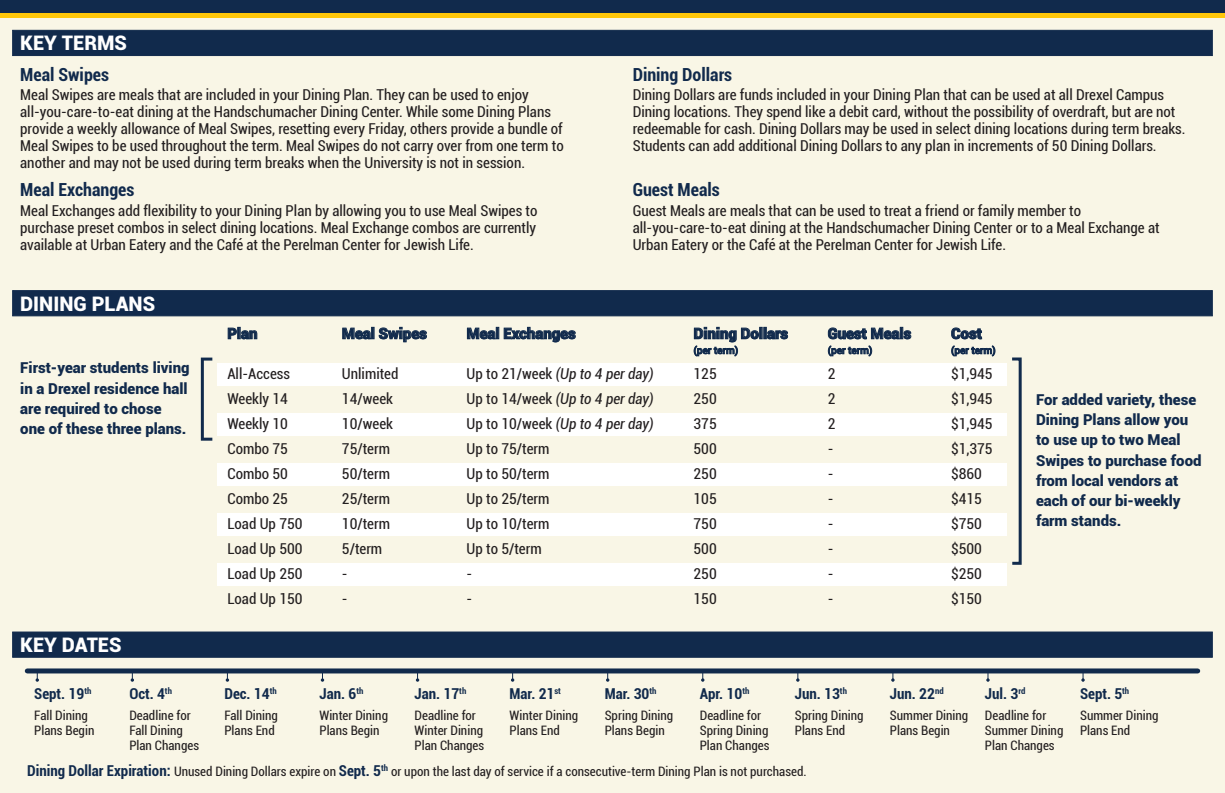
<style>
.page{position:relative;width:1225px;height:793px;background:#fff}
.page>*{position:absolute;margin:0;border:0;box-sizing:border-box;transform-origin:0 0}
.t1{font:900 20px "Roboto";color:#fff}
.t2{font:700 condensed 18px "Roboto";color:#112a4c}
.t3{font:condensed 15px/25px "Roboto";color:#231f20}
.t4{font:900 15px/20px "Roboto";color:#112a4c}
.t5{font:700 condensed 15px "Roboto";color:#112a4c}
.t6{font:condensed 13px/15px "Roboto";color:#231f20}
.t7{font:500 10px "Roboto";color:#112a4c}
.s1{font-style:italic}
.s2{font-weight:700;font-size:15px;color:#112a4c}
</style>
<div class="page">
<div style="left:0;top:0;width:1224px;height:792px;background:#f9f6e6"></div>
<svg style="left:0;top:12px;width:1224px;height:5px;fill:#ffc70a"></svg>
<div style="left:0;top:0;width:1224px;height:12px;background:#112a4c"></div>
<div style="left:13px;top:30px;width:1198px;height:26px;background:#112a4c;border:1px solid #112a4c"></div>
<div style="left:13px;top:631px;width:1198px;height:26px;background:#112a4c;border:1px solid #112a4c"></div>
<div style="left:27px;top:668px;width:1170px;height:5px;background:#112a4c"></div>
<svg style="left:36px;top:673px;width:3px;height:8px"></svg>
<svg style="left:131px;top:673px;width:3px;height:8px"></svg>
<svg style="left:226px;top:673px;width:3px;height:8px"></svg>
<svg style="left:321px;top:673px;width:3px;height:8px"></svg>
<svg style="left:416px;top:673px;width:3px;height:8px"></svg>
<svg style="left:511px;top:673px;width:3px;height:8px"></svg>
<svg style="left:606px;top:673px;width:3px;height:8px"></svg>
<svg style="left:701px;top:673px;width:3px;height:8px"></svg>
<svg style="left:796px;top:673px;width:3px;height:8px"></svg>
<svg style="left:891px;top:673px;width:3px;height:8px"></svg>
<svg style="left:986px;top:673px;width:3px;height:8px"></svg>
<svg style="left:1081px;top:673px;width:3px;height:8px"></svg>
<div style="left:13px;top:290px;width:1198px;height:26px;background:#112a4c;border:1px solid #112a4c"></div>
<div style="left:217px;top:563px;width:789px;height:22px;background:#fff"></div>
<div style="left:217px;top:513px;width:789px;height:22px;background:#fff"></div>
<div style="left:217px;top:463px;width:789px;height:22px;background:#fff"></div>
<div style="left:217px;top:413px;width:789px;height:22px;background:#fff"></div>
<div style="left:217px;top:363px;width:789px;height:22px;background:#fff"></div>
<svg style="left:228px;top:327px;width:29px;height:12px"></svg>
<svg style="left:342px;top:327px;width:84px;height:14px"></svg>
<svg style="left:467px;top:327px;width:31px;height:12px"></svg>
<svg style="left:504px;top:327px;width:71px;height:15px"></svg>
<svg style="left:694px;top:327px;width:93px;height:29px"></svg>
<svg style="left:828px;top:327px;width:82px;height:12px"></svg>
<svg style="left:828px;top:345px;width:43px;height:11px"></svg>
<svg style="left:951px;top:327px;width:30px;height:12px"></svg>
<svg style="left:951px;top:345px;width:43px;height:11px"></svg>
<svg style="left:201px;top:357px;width:11px;height:83px"></svg>
<div style="left:1010px;top:357px;width:11px;height:207px;border:3px solid #112a4c"></div>
<h1 class="t1" style="left:20px;top:29px;width:108px">KEY TERMS</h1>
<p class="t2" style="left:20px;top:62px;width:90px">Meal Swipes</p>
<p class="t3" style="left:20px;top:86px;width:545px;line-height:17px">Meal Swipes are meals that are included in your Dining Plan. They can be used to enjoy all-you-care-to-eat dining at the Handschumacher Dining Center. While some Dining Plans provide a weekly allowance of Meal Swipes, resetting every Friday, others provide a bundle of Meal Swipes to be used throughout the term. Meal Swipes do not carry over from one term to another and may not be used during term breaks when the University is not in session.</p>
<p class="t2" style="left:20px;top:177px;width:116px">Meal Exchanges</p>
<p class="t3" style="left:20px;top:201px;width:518px;line-height:17px;text-align:justify">Meal Exchanges add flexibility to your Dining Plan by allowing you to use Meal Swipes to purchase preset combos in select dining locations. Meal Exchange combos are currently available at Urban Eatery and the Café at the Perelman Center for Jewish Life.</p>
<h1 class="t1" style="left:20px;top:289px;width:136px">DINING PLANS</h1>
<p class="t2" style="left:632px;top:62px;width:101px">Dining Dollars</p>
<p class="t3" style="left:632px;top:86px;width:554px;line-height:17px">Dining Dollars are funds included in your Dining Plan that can be used at all Drexel Campus Dining locations. They spend like a debit card, without the possibility of overdraft, but are not redeemable for cash. Dining Dollars may be used in select dining locations during term breaks.<br>Students can add additional Dining Dollars to any plan in increments of 50 Dining Dollars.</p>
<p class="t2" style="left:632px;top:177px;width:89px">Guest Meals</p>
<p class="t3" style="left:632px;top:201px;width:528px;line-height:17px">Guest Meals are meals that can be used to treat a friend or family member to all-you-care-to-eat dining at the Handschumacher Dining Center or to a Meal Exchange at<br>Urban Eatery or the Café at the Perelman Center for Jewish Life.</p>
<p class="t4" style="left:20px;top:357px;width:171px">First-year students living in a Drexel residence hall are required to chose one of these three plans.</p>
<h1 class="t1" style="left:20px;top:630px;width:103px">KEY DATES</h1>
<p class="t5" style="left:34px;top:682px;width:59px">Sept. 19<sup>th</sup></p>
<p class="t6" style="left:34px;top:706px;width:62px">Fall Dining<br>Plans Begin</p>
<p class="t5" style="left:129px;top:682px;width:44px">Oct. 4<sup>th</sup></p>
<p class="t6" style="left:129px;top:706px;width:71px">Deadline for<br>Fall Dining<br>Plan Changes</p>
<p class="t4" style="left:227px;top:322px;width:32px">Plan</p>
<p class="t3" style="left:227px;top:360px;width:77px">All-Access<br>Weekly 14<br>Weekly 10<br>Combo 75<br>Combo 50<br>Combo 25<br>Load Up 750<br>Load Up 500<br>Load Up 250<br>Load Up 150</p>
<p class="t4" style="left:342px;top:322px;width:86px">Meal Swipes</p>
<p class="t3" style="left:342px;top:360px;width:58px">Unlimited<br>14/week<br>10/week<br>75/term<br>50/term<br>25/term<br>10/term<br>5/term<br>-<br>-</p>
<p class="t4" style="left:466px;top:322px;width:111px">Meal Exchanges</p>
<p class="t3" style="left:466px;top:360px;width:188px">Up to 21/week <span class="s1">(Up to 4 per day)<br></span>Up to 14/week <span class="s1">(Up to 4 per day)<br></span>Up to 10/week <span class="s1">(Up to 4 per day)<br></span>Up to 75/term<br>Up to 50/term<br>Up to 25/term<br>Up to 10/term<br>Up to 5/term<br>-<br>-</p>
<p class="t4" style="left:693px;top:322px;width:96px">Dining Dollars</p>
<p class="t7" style="left:693px;top:343px;width:46px">(per term)</p>
<p class="t3" style="left:693px;top:360px;width:25px;text-align:justify">125<br>250<br>375<br>500<br>250<br>105<br>750<br>500<br>250<br>150</p>
<p class="t4" style="left:827px;top:322px;width:85px">Guest Meals</p>
<p class="t7" style="left:827px;top:343px;width:46px">(per term)</p>
<p class="t3" style="left:827px;top:360px;width:9px">2<br>2<br>2 - - - - - - -</p>
<p class="t4" style="left:950px;top:322px;width:32px">Cost</p>
<p class="t7" style="left:950px;top:343px;width:46px">(per term)</p>
<p class="t3" style="left:950px;top:360px;width:43px">$1,945 $1,945 $1,945 $1,375 $860 $415 $750 $500 $250 $150</p>
<p class="t4" style="left:1035px;top:389px;width:167px">For added variety, these<br>Dining Plans allow you to use up to two Meal<br>Swipes to purchase food from local vendors at each of our bi-weekly farm stands.</p>
<p class="t5" style="left:224px;top:682px;width:54px">Dec. 14<sup>th</sup></p>
<p class="t6" style="left:224px;top:706px;width:55px">Fall Dining<br>Plans End</p>
<p class="t5" style="left:319px;top:682px;width:45px">Jan. 6<sup>th</sup></p>
<p class="t6" style="left:319px;top:706px;width:70px">Winter Dining<br>Plans Begin</p>
<p class="t5" style="left:414px;top:682px;width:53px">Jan. 17<sup>th</sup></p>
<p class="t6" style="left:414px;top:706px;width:71px">Deadline for<br>Winter Dining<br>Plan Changes</p>
<p class="t5" style="left:509px;top:682px;width:53px">Mar. 21<sup>st</sup></p>
<p class="t6" style="left:509px;top:706px;width:70px">Winter Dining<br>Plans End</p>
<p class="t5" style="left:604px;top:682px;width:53px">Mar. 30<sup>th</sup></p>
<p class="t6" style="left:604px;top:706px;width:70px">Spring Dining<br>Plans Begin</p>
<p class="t5" style="left:699px;top:682px;width:51px">Apr. 10<sup>th</sup></p>
<p class="t6" style="left:699px;top:706px;width:71px">Deadline for<br>Spring Dining<br>Plan Changes</p>
<p class="t5" style="left:794px;top:682px;width:54px">Jun. 13<sup>th</sup></p>
<p class="t6" style="left:794px;top:706px;width:70px">Spring Dining<br>Plans End</p>
<p class="t5" style="left:889px;top:682px;width:55px">Jun. 22<sup>nd</sup></p>
<p class="t6" style="left:889px;top:706px;width:80px">Summer Dining<br>Plans Begin</p>
<p class="t5" style="left:984px;top:682px;width:42px">Jul. 3<sup>rd</sup></p>
<p class="t6" style="left:984px;top:706px;width:80px">Deadline for<br>Summer Dining<br>Plan Changes</p>
<p class="t5" style="left:1079px;top:682px;width:51px">Sept. 5<sup>th</sup></p>
<p class="t6" style="left:1079px;top:706px;width:80px">Summer Dining<br>Plans End</p>
<p class="t6" style="left:27px;top:762px;width:780px"><span class="s2">Dining Dollar Expiration:</span> Unused Dining Dollars expire on <span class="s2">Sept. 5</span><sup>th</sup> or upon the last day of service if a consecutive-term Dining Plan is not purchased.</p>
</div>
